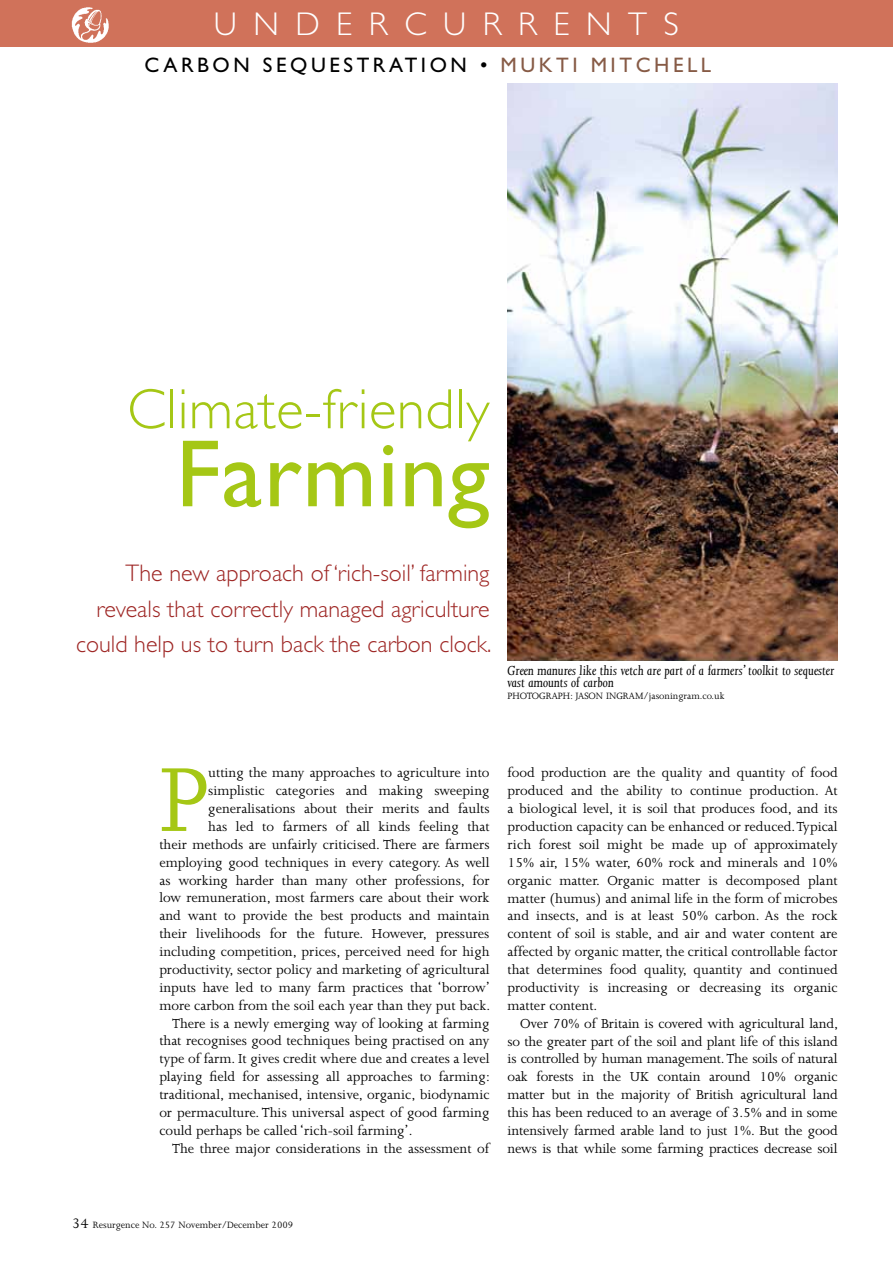
<style>
.page{position:relative;width:893px;height:1263px;background:#fff}
.page>*{position:absolute;margin:0;border:0;box-sizing:border-box;transform-origin:0 0}
.t1{font:104.4px "Joanna";color:#a5c715}
.t2{font:96px "Gill Sans";letter-spacing:.01em;color:#a5c715}
.t3{font:300 57px "Gill Sans";letter-spacing:.01em;color:#a5c715}
.t4{font:300 33px "Gill Sans";letter-spacing:.5em;color:#fff}
.t5{font:300 24px/35.7px "Gill Sans";color:#9e2624;text-align:right}
.t6{font:21px "Gill Sans";letter-spacing:.17em;color:#000}
.t7{font:15px/17.9px "Joanna";color:#000;text-align:justify}
.t8{font:italic 15px/12px "Joanna";color:#000}
.t9{font:10.5px "Joanna";color:#000}
.s1{color:#875b46}
.s2{font-size:15.75px}
</style>
<div class="page">
<div style="left:0;top:0;width:893px;height:47px;background:#d0725a"></div>
<img style="left:507px;top:84px;width:331px;height:576px">
<img style="left:71px;top:7px;width:38px;height:36px">
<h3 class="t4" style="left:214px;top:6px;width:467px">UNDERCURRENTS</h3>
<h3 class="t6" style="left:144px;top:53px;width:568px">CARBON SEQUESTRATION • <span class="s1">MUKTI MITCHELL</span></h3>
<h3 class="t3" style="left:127px;top:377px;width:364px">Climate-friendly</h3>
<h2 class="t2" style="left:176px;top:419px;width:315px">Farming</h2>
<h3 class="t5" style="left:76px;top:555px;width:417px">The new approach of ‘rich-soil’ farming reveals that correctly managed agriculture could help us to turn back the carbon clock.</h3>
<p class="t8" style="left:507px;top:664px;width:328px">Green manures like this vetch are part of a farmers’ toolkit to sequester vast amounts of carbon</p>
<p class="t9" style="left:507px;top:690px;width:218px">PHOTOGRAPH: JASON INGRAM/jasoningram.co.uk</p>
<h1 class="t1" style="left:159px;top:744px;width:50px">P</h1>
<p class="t7" style="left:208px;top:764px;width:283px">utting the many approaches to agriculture into</p>
<p class="t7" style="left:208px;top:782px;width:283px">simplistic categories and making sweeping</p>
<p class="t7" style="left:208px;top:800px;width:283px">generalisations about their merits and faults</p>
<p class="t7" style="left:208px;top:818px;width:283px">has led to farmers of all kinds feeling that</p>
<p class="t7" style="left:159px;top:835px;width:332px">their methods are unfairly criticised. There are farmers</p>
<p class="t7" style="left:159px;top:853px;width:332px">employing good techniques in every category. As well</p>
<p class="t7" style="left:159px;top:871px;width:332px">as working harder than many other professions, for</p>
<p class="t7" style="left:159px;top:889px;width:332px">low remuneration, most farmers care about their work</p>
<p class="t7" style="left:159px;top:907px;width:332px">and want to provide the best products and maintain</p>
<p class="t7" style="left:159px;top:925px;width:332px">their livelihoods for the future. However, pressures</p>
<p class="t7" style="left:159px;top:943px;width:332px">including competition, prices, perceived need for high</p>
<p class="t7" style="left:159px;top:960px;width:332px">productivity, sector policy and marketing of agricultural</p>
<p class="t7" style="left:159px;top:978px;width:332px">inputs have led to many farm practices that ‘borrow’</p>
<p class="t7" style="left:159px;top:996px;width:332px">more carbon from the soil each year than they put back.</p>
<p class="t7" style="left:172px;top:1014px;width:319px">There is a newly emerging way of looking at farming</p>
<p class="t7" style="left:159px;top:1032px;width:332px">that recognises good techniques being practised on any</p>
<p class="t7" style="left:159px;top:1050px;width:332px">type of farm. It gives credit where due and creates a level</p>
<p class="t7" style="left:159px;top:1068px;width:332px">playing field for assessing all approaches to farming:</p>
<p class="t7" style="left:159px;top:1086px;width:332px">traditional, mechanised, intensive, organic, biodynamic</p>
<p class="t7" style="left:159px;top:1103px;width:332px">or permaculture. This universal aspect of good farming</p>
<p class="t7" style="left:159px;top:1121px;width:255px">could perhaps be called ‘rich-soil farming’.</p>
<p class="t7" style="left:172px;top:1139px;width:319px">The three major considerations in the assessment of</p>
<p class="t7" style="left:507px;top:764px;width:332px">food production are the quality and quantity of food produced and the ability to continue production. At a biological level, it is soil that produces food, and its production capacity can be enhanced or reduced. Typical rich forest soil might be made up of approximately 15% air, 15% water, 60% rock and minerals and 10% organic matter. Organic matter is decomposed plant matter (humus) and animal life in the form of microbes and insects, and is at least 50% carbon. As the rock content of soil is stable, and air and water content are affected by organic matter, the critical controllable factor that determines food quality, quantity and continued productivity is increasing or decreasing its organic matter content.</p>
<p class="t7" style="left:507px;top:1014px;width:332px;text-indent:13px">Over 70% of Britain is covered with agricultural land, so the greater part of the soil and plant life of this island is controlled by human management. The soils of natural oak forests in the UK contain around 10% organic matter but in the majority of British agricultural land this has been reduced to an average of 3.5% and in some intensively farmed arable land to just 1%. But the good news is that while some farming practices decrease soil</p>
<p class="t9" style="left:72px;top:1219px;width:223px"><span class="s2">34</span> Resurgence No. 257 November/December 2009</p>
</div>
